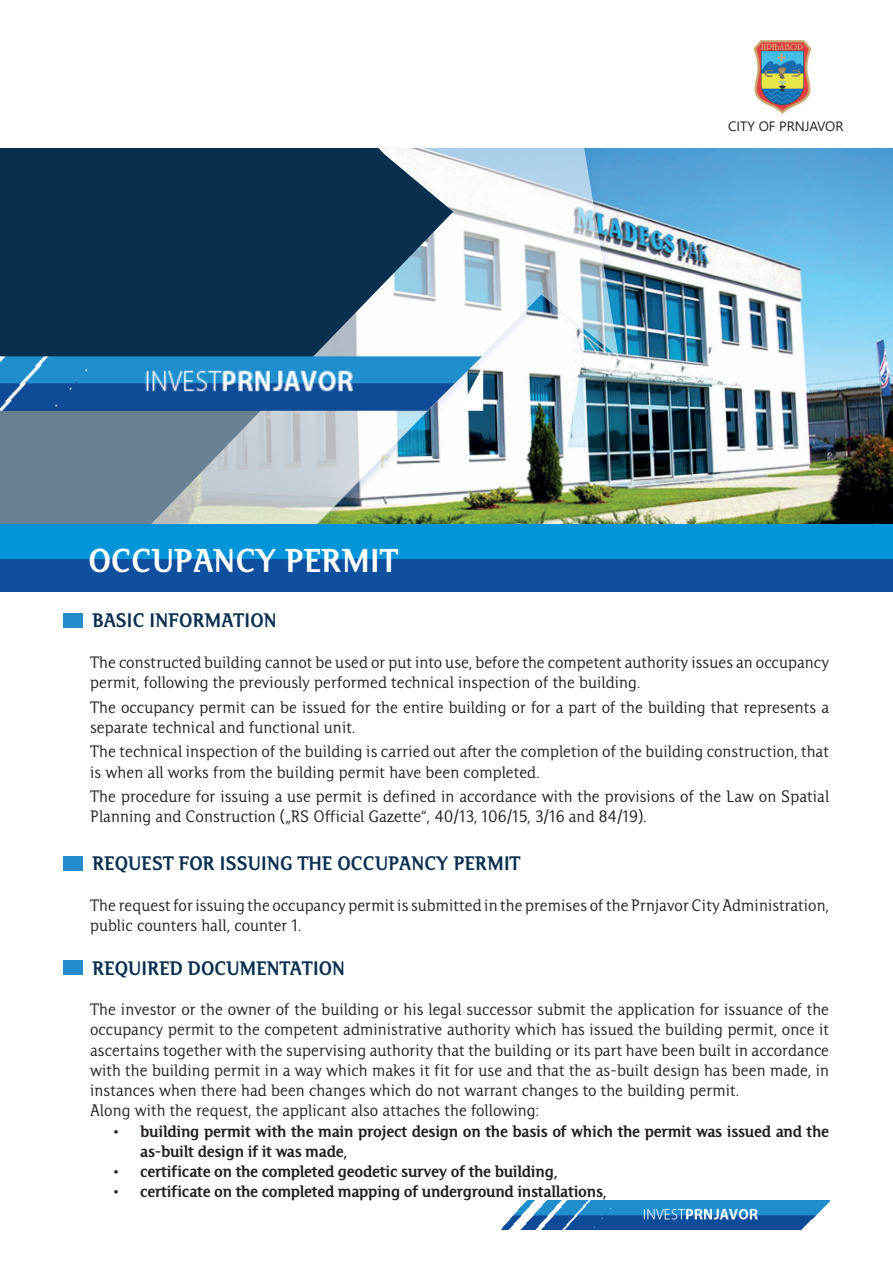
<style>
.page{position:relative;width:893px;height:1263px;background:#fff}
.page>*{position:absolute;margin:0;border:0;box-sizing:border-box;transform-origin:0 0}
.t1{font:700 33px "Platan BG";color:#fff}
.t2{font:700 19.5px "Platan BG";color:#092f4f}
.t3{font:16.5px/20.2px "Platan BG";color:#231f20}
.t4{font:700 16.5px/20.2px "Platan BG";letter-spacing:-.02em;color:#231f20}
.t5{font:13.5px "Segoe UI";color:#231f20}
</style>
<div class="page">
<img style="left:629px;top:148px;width:264px;height:376px">
<div style="left:100px;top:143px;width:529px;height:418px;background:#0d4da1;opacity:.2"></div>
<img style="left:453px;top:148px;width:166px;height:376px">
<svg style="left:0;top:148px;width:453px;height:376px;background:#284a65"></svg>
<div style="left:0;top:558px;width:893px;height:34px;background:#0f4fa0"></div>
<div style="left:0;top:524px;width:893px;height:34px;background:#0095d9"></div>
<div style="left:0;top:405px;width:437px;height:130px;background:#0d4da1;opacity:.2"></div>
<svg style="left:0;top:411px;width:427px;height:113px;background:#98a9b0"></svg>
<img style="left:0;top:356px;width:483px;height:55px">
<img style="left:64px;top:613px;width:19px;height:14px">
<img style="left:64px;top:856px;width:19px;height:14px">
<img style="left:64px;top:960px;width:19px;height:15px">
<img style="left:501px;top:1200px;width:328px;height:30px">
<img style="left:753px;top:40px;width:59px;height:74px">
<h1 class="t1" style="left:89px;top:542px;width:312px">OCCUPANCY PERMIT</h1>
<p class="t5" style="left:728px;top:113px;width:117px">CITY OF PRNJAVOR</p>
<p class="t2" style="left:92px;top:610px;width:186px">BASIC INFORMATION</p>
<p class="t3" style="left:90px;top:652px;width:741px">The constructed building cannot be used or put into use, before the competent authority issues an occupancy permit, following the previously performed technical inspection of the building.</p>
<p class="t3" style="left:90px;top:697px;width:740px">The occupancy permit can be issued for the entire building or for a part of the building that represents a separate technical and functional unit.</p>
<p class="t3" style="left:90px;top:741px;width:740px">The technical inspection of the building is carried out after the completion of the building construction, that is when all works from the building permit have been completed.</p>
<p class="t3" style="left:90px;top:786px;width:741px">The procedure for issuing a use permit is defined in accordance with the provisions of the Law on Spatial<br>Planning and Construction („RS Official Gazette“, 40/13, 106/15, 3/16 and 84/19).</p>
<p class="t2" style="left:92px;top:853px;width:430px">REQUEST FOR ISSUING THE OCCUPANCY PERMIT</p>
<p class="t3" style="left:90px;top:895px;width:740px">The request for issuing the occupancy permit is submitted in the premises of the Prnjavor City Administration, public counters hall, counter 1.</p>
<p class="t2" style="left:92px;top:957px;width:254px">REQUIRED DOCUMENTATION</p>
<p class="t3" style="left:90px;top:999px;width:741px">The investor or the owner of the building or his legal successor submit the application for issuance of the occupancy permit to the competent administrative authority which has issued the building permit, once it ascertains together with the supervising authority that the building or its part have been built in accordance with the building permit in a way which makes it fit for use and that the as-built design has been made, in instances when there had been changes which do not warrant changes to the building permit.<br>Along with the request, the applicant also attaches the following:</p>
<p class="t4" style="left:140px;top:1121px;width:690px;text-indent:-26px">• building permit with the main project design on the basis of which the permit was issued and the as-built design if it was made,</p>
<p class="t4" style="left:114px;top:1161px;width:446px">• certificate on the completed geodetic survey of the building,</p>
<p class="t4" style="left:114px;top:1181px;width:495px">• certificate on the completed mapping of underground installations,</p>
</div>
